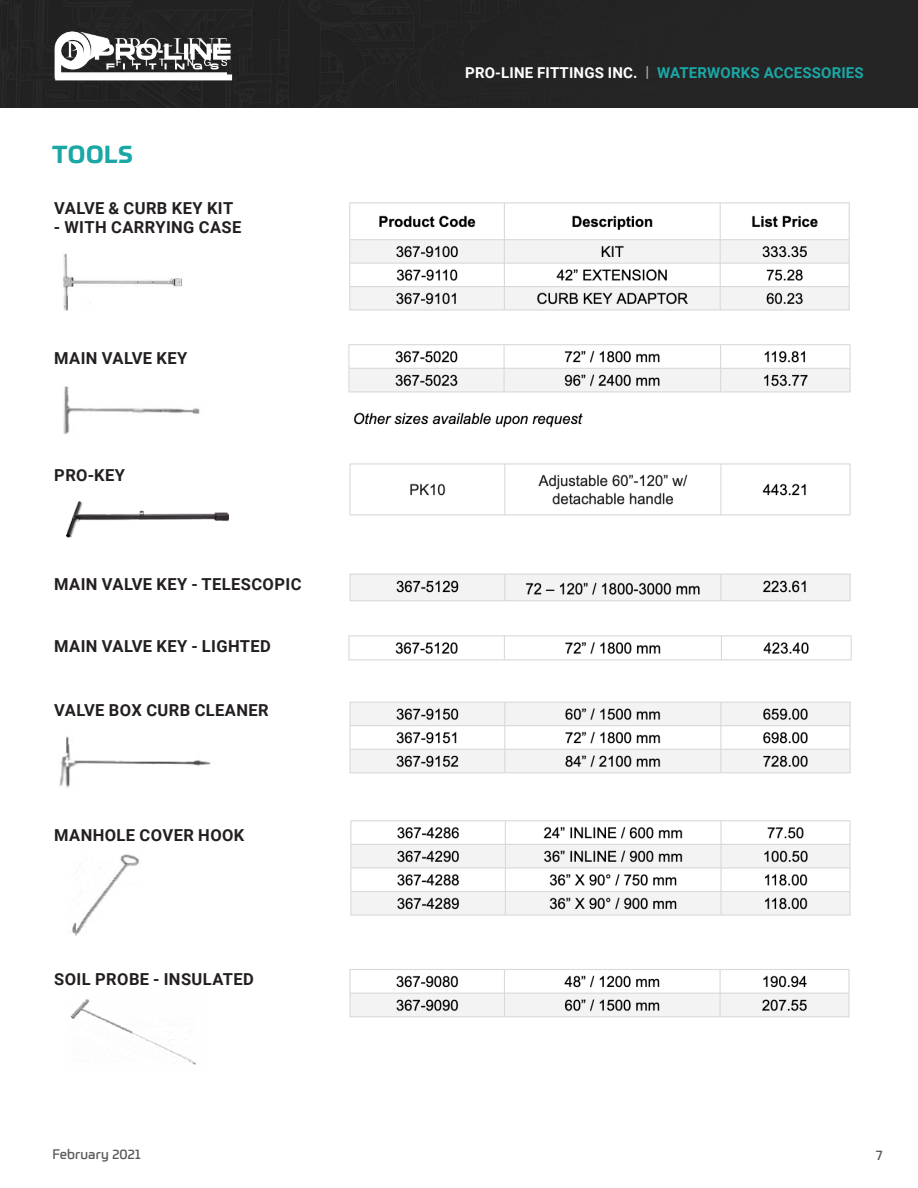
<style>
.page{position:relative;width:918px;height:1188px;background:#fff}
.page>*{position:absolute;margin:0;border:0;box-sizing:border-box;transform-origin:0 0}
.t1{font:700 24px "Prometo";letter-spacing:.025em;color:#1ba7a6}
.t2{font:700 16.5px "Roboto";letter-spacing:.025em;color:#231f20}
.t3{font:700 15px "Roboto";letter-spacing:.01em;color:#1ba7a6}
.t4{font:13.5px "Prometo";letter-spacing:.01em;color:#57585a}
.s1{color:#fff}
.s2{color:#aaabaf}
</style>
<div class="page">
<div style="left:0;top:0;width:918px;height:108px;background:#242424"></div>
<img style="left:52px;top:27px;width:174px;height:57px">
<img style="left:71px;top:854px;width:69px;height:82px">
<img style="left:70px;top:998px;width:126px;height:67px">
<img style="left:63px;top:253px;width:119px;height:57px">
<img style="left:63px;top:386px;width:137px;height:48px">
<img style="left:59px;top:736px;width:152px;height:52px">
<img style="left:349px;top:202px;width:501px;height:109px">
<img style="left:348px;top:344px;width:503px;height:84px">
<img style="left:349px;top:463px;width:502px;height:53px">
<img style="left:349px;top:573px;width:502px;height:29px">
<img style="left:348px;top:635px;width:504px;height:26px">
<img style="left:349px;top:701px;width:502px;height:73px">
<img style="left:350px;top:820px;width:501px;height:96px">
<img style="left:349px;top:969px;width:501px;height:49px">
<img style="left:66px;top:501px;width:162px;height:37px">
<svg style="left:52px;top:31px;width:186px;height:52px"></svg>
<h1 class="t1" style="left:52px;top:139px;width:82px">TOOLS</h1>
<p class="t2" style="left:54px;top:196px;width:181px">VALVE &amp; CURB KEY KIT</p>
<p class="t2" style="left:54px;top:216px;width:189px">- WITH CARRYING CASE</p>
<p class="t2" style="left:54px;top:347px;width:135px">MAIN VALVE KEY</p>
<p class="t2" style="left:54px;top:463px;width:72px">PRO-KEY</p>
<p class="t2" style="left:54px;top:573px;width:249px">MAIN VALVE KEY - TELESCOPIC</p>
<p class="t2" style="left:54px;top:634px;width:218px">MAIN VALVE KEY - LIGHTED</p>
<p class="t2" style="left:54px;top:699px;width:216px">VALVE BOX CURB CLEANER</p>
<p class="t2" style="left:54px;top:823px;width:192px">MANHOLE COVER HOOK</p>
<p class="t2" style="left:54px;top:967px;width:201px">SOIL PROBE - INSULATED</p>
<p class="t3" style="left:465px;top:62px;width:400px"><span class="s1">PRO-LINE FITTINGS INC.</span> <span class="s2">|</span> WATERWORKS ACCESSORIES</p>
<p class="t4" style="left:52px;top:1146px;width:90px">February 2021</p>
<p class="t4" style="left:876px;top:1147px;width:9px">7</p>
</div>
